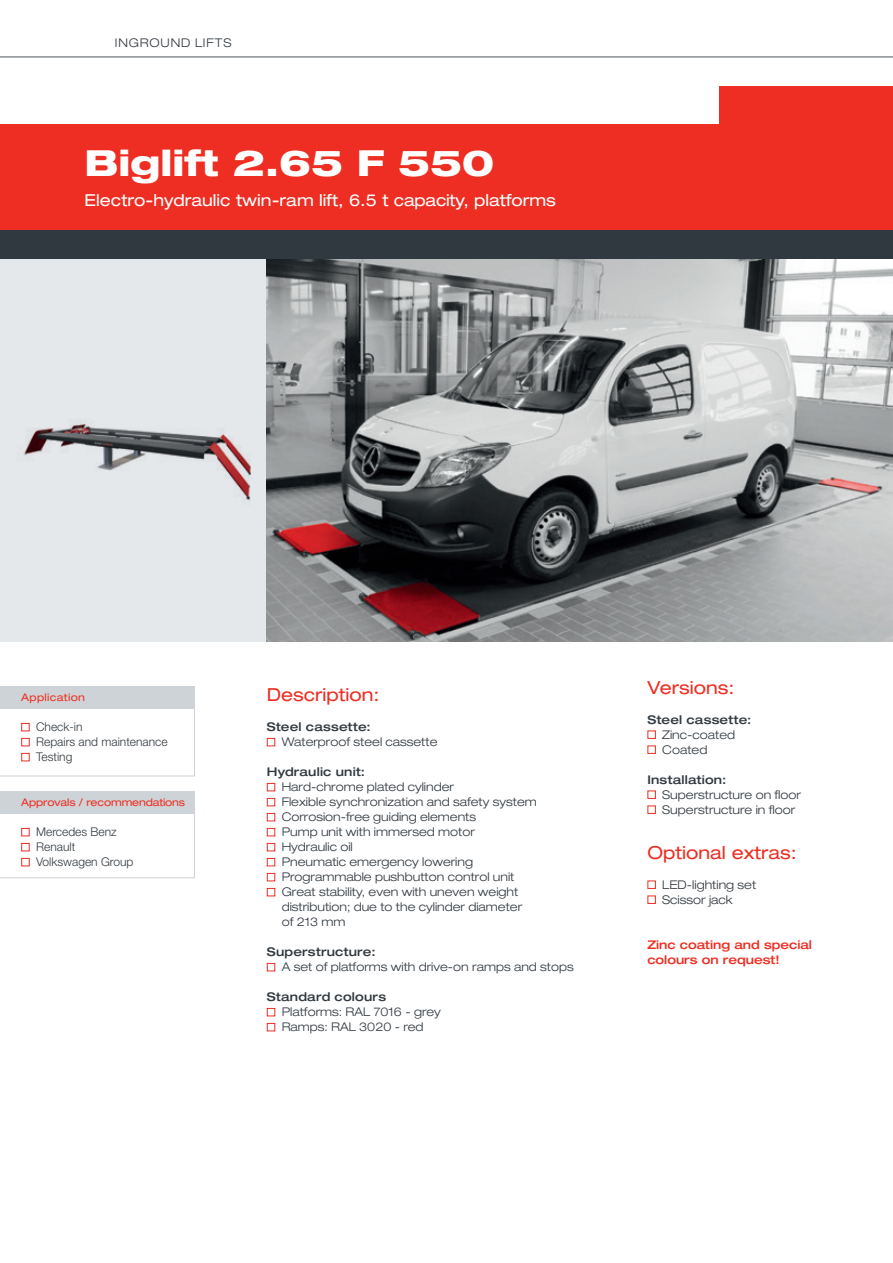
<style>
.page{position:relative;width:893px;height:1263px;background:#fff}
.page>*{position:absolute;margin:0;border:0;box-sizing:border-box;transform-origin:0 0}
.Headline_weiß_2017{font:800 expanded 36px "Helvetica Neue LT Pro";color:#fff}
.Headline_Fließtxt_rot_2017{font:expanded 18px "Helvetica Neue LT Pro";color:#ee2e22}
.Subheadline_weiß_2017{font:expanded 16.5px "Helvetica Neue LT Pro";color:#fff}
.Fließtext_2017{font:300 expanded 12px/15px "Helvetica Neue LT Pro";color:#313940}
.Subline_Fließtext_2017{font:500 expanded 12px "Helvetica Neue LT Pro";letter-spacing:.015em;color:#313940}
.Text_Kasten_2017{font:300 12px "Helvetica Neue LT Pro";color:#313940}
.Fließtext_rot_fett_2017{font:500 expanded 12px "Helvetica Neue LT Pro";color:#ee2e22}
.Fließtext_2017-2{font:300 expanded 12px "Helvetica Neue LT Pro";letter-spacing:.07em;color:#313940}
.Headline_Kasten_rot_2017{font:expanded 10.5px "Helvetica Neue LT Pro";letter-spacing:-.01em;color:#ee2e22}
.Headline_Kasten_rot_2017-2{font:expanded 10.5px "Helvetica Neue LT Pro";letter-spacing:.03em;color:#ee2e22}
</style>
<div class="page">
<svg style="left:0;top:56px;width:893px;height:1px"></svg>
<div style="left:0;top:259px;width:267px;height:382px;background:#e5e8eb"></div>
<img style="left:23px;top:420px;width:228px;height:81px">
<img style="left:267px;top:259px;width:626px;height:382px">
<div style="left:0;top:154px;width:893px;height:105px;background:#313940"></div>
<div style="left:719px;top:86px;width:174px;height:105px;background:#ee2e22"></div>
<svg style="left:0;top:814px;width:195px;height:64px"></svg>
<div style="left:0;top:791px;width:195px;height:23px;background:#ced3d7"></div>
<div style="left:21px;top:828px;width:9px;height:8px;border:1px solid #ee2e22"></div>
<div style="left:21px;top:843px;width:9px;height:8px;border:1px solid #ee2e22"></div>
<div style="left:21px;top:858px;width:9px;height:8px;border:1px solid #ee2e22"></div>
<svg style="left:0;top:709px;width:195px;height:67px"></svg>
<div style="left:0;top:686px;width:195px;height:23px;background:#ced3d7"></div>
<div style="left:21px;top:723px;width:9px;height:8px;border:1px solid #ee2e22"></div>
<div style="left:21px;top:738px;width:9px;height:8px;border:1px solid #ee2e22"></div>
<div style="left:21px;top:753px;width:9px;height:8px;border:1px solid #ee2e22"></div>
<div style="left:267px;top:738px;width:8px;height:8px;border:1px solid #ee2e22"></div>
<div style="left:267px;top:783px;width:8px;height:8px;border:1px solid #ee2e22"></div>
<div style="left:267px;top:798px;width:8px;height:8px;border:1px solid #ee2e22"></div>
<div style="left:267px;top:813px;width:8px;height:8px;border:1px solid #ee2e22"></div>
<div style="left:267px;top:828px;width:8px;height:8px;border:1px solid #ee2e22"></div>
<div style="left:267px;top:843px;width:8px;height:8px;border:1px solid #ee2e22"></div>
<div style="left:267px;top:858px;width:8px;height:8px;border:1px solid #ee2e22"></div>
<div style="left:267px;top:873px;width:8px;height:8px;border:1px solid #ee2e22"></div>
<div style="left:267px;top:888px;width:8px;height:8px;border:1px solid #ee2e22"></div>
<div style="left:267px;top:963px;width:8px;height:8px;border:1px solid #ee2e22"></div>
<div style="left:267px;top:1008px;width:8px;height:8px;border:1px solid #ee2e22"></div>
<div style="left:267px;top:1023px;width:8px;height:8px;border:1px solid #ee2e22"></div>
<div style="left:647px;top:730px;width:9px;height:9px;border:1px solid #ee2e22"></div>
<div style="left:647px;top:745px;width:9px;height:9px;border:1px solid #ee2e22"></div>
<div style="left:647px;top:790px;width:9px;height:9px;border:1px solid #ee2e22"></div>
<div style="left:647px;top:805px;width:9px;height:9px;border:1px solid #ee2e22"></div>
<div style="left:647px;top:880px;width:9px;height:9px;border:1px solid #ee2e22"></div>
<div style="left:647px;top:895px;width:9px;height:9px;border:1px solid #ee2e22"></div>
<div style="left:0;top:124px;width:893px;height:106px;background:#ee2e22"></div>
<p class="Fließtext_2017-2" style="left:115px;top:35px;width:118px">INGROUND LIFTS</p>
<p class="Headline_weiß_2017" style="left:85px;top:140px;width:411px">Biglift 2.65 F 550</p>
<p class="Subheadline_weiß_2017" style="left:85px;top:191px;width:473px">Electro-hydraulic twin-ram lift, 6.5 t capacity, platforms</p>
<p class="Headline_Kasten_rot_2017-2" style="left:21px;top:691px;width:65px">Application</p>
<p class="Text_Kasten_2017" style="left:36px;top:720px;width:48px">Check-in</p>
<p class="Text_Kasten_2017" style="left:36px;top:735px;width:133px">Repairs and maintenance</p>
<p class="Text_Kasten_2017" style="left:36px;top:750px;width:38px">Testing</p>
<p class="Headline_Kasten_rot_2017" style="left:21px;top:796px;width:165px">Approvals / recommendations</p>
<p class="Text_Kasten_2017" style="left:36px;top:825px;width:82px">Mercedes Benz</p>
<p class="Text_Kasten_2017" style="left:36px;top:840px;width:41px">Renault</p>
<p class="Text_Kasten_2017" style="left:36px;top:855px;width:99px">Volkswagen Group</p>
<p class="Headline_Fließtxt_rot_2017" style="left:267px;top:685px;width:114px">Description:</p>
<p class="Subline_Fließtext_2017" style="left:267px;top:720px;width:105px">Steel cassette:</p>
<p class="Fließtext_2017" style="left:282px;top:734px;width:157px">Waterproof steel cassette</p>
<p class="Subline_Fließtext_2017" style="left:267px;top:765px;width:100px">Hydraulic unit:</p>
<p class="Fließtext_2017" style="left:282px;top:779px;width:174px">Hard-chrome plated cylinder</p>
<p class="Fließtext_2017" style="left:282px;top:794px;width:257px">Flexible synchronization and safety system</p>
<p class="Fließtext_2017" style="left:282px;top:809px;width:196px">Corrosion-free guiding elements</p>
<p class="Fließtext_2017" style="left:282px;top:824px;width:195px">Pump unit with immersed motor</p>
<p class="Fließtext_2017" style="left:282px;top:839px;width:73px">Hydraulic oil</p>
<p class="Fließtext_2017" style="left:282px;top:854px;width:193px">Pneumatic emergency lowering</p>
<p class="Fließtext_2017" style="left:282px;top:869px;width:238px">Programmable pushbutton control unit<br>Great stability, even with uneven weight</p>
<p class="Fließtext_2017" style="left:282px;top:899px;width:242px">distribution; due to the cylinder diameter</p>
<p class="Fließtext_2017" style="left:282px;top:914px;width:65px">of 213 mm</p>
<p class="Subline_Fließtext_2017" style="left:267px;top:945px;width:110px">Superstructure:</p>
<p class="Fließtext_2017" style="left:282px;top:959px;width:294px">A set of platforms with drive-on ramps and stops</p>
<p class="Subline_Fließtext_2017" style="left:267px;top:990px;width:121px">Standard colours</p>
<p class="Fließtext_2017" style="left:282px;top:1004px;width:161px">Platforms: RAL 7016 - grey</p>
<p class="Fließtext_2017" style="left:282px;top:1019px;width:143px">Ramps: RAL 3020 - red</p>
<p class="Headline_Fließtxt_rot_2017" style="left:647px;top:677px;width:89px">Versions:</p>
<p class="Subline_Fließtext_2017" style="left:647px;top:712px;width:105px">Steel cassette:</p>
<p class="Fließtext_2017" style="left:662px;top:727px;width:74px">Zinc-coated</p>
<p class="Fließtext_2017" style="left:662px;top:742px;width:47px">Coated</p>
<p class="Subline_Fließtext_2017" style="left:647px;top:772px;width:80px">Installation:</p>
<p class="Fließtext_2017" style="left:662px;top:787px;width:140px">Superstructure on floor</p>
<p class="Fließtext_2017" style="left:662px;top:802px;width:134px">Superstructure in floor</p>
<p class="Headline_Fließtxt_rot_2017" style="left:647px;top:842px;width:151px">Optional extras:</p>
<p class="Fließtext_2017" style="left:662px;top:877px;width:95px">LED-lighting set</p>
<p class="Fließtext_2017" style="left:662px;top:892px;width:72px">Scissor jack</p>
<p class="Fließtext_rot_fett_2017" style="left:647px;top:937px;width:166px">Zinc coating and special</p>
<p class="Fließtext_rot_fett_2017" style="left:647px;top:952px;width:134px">colours on request!</p>
</div>
